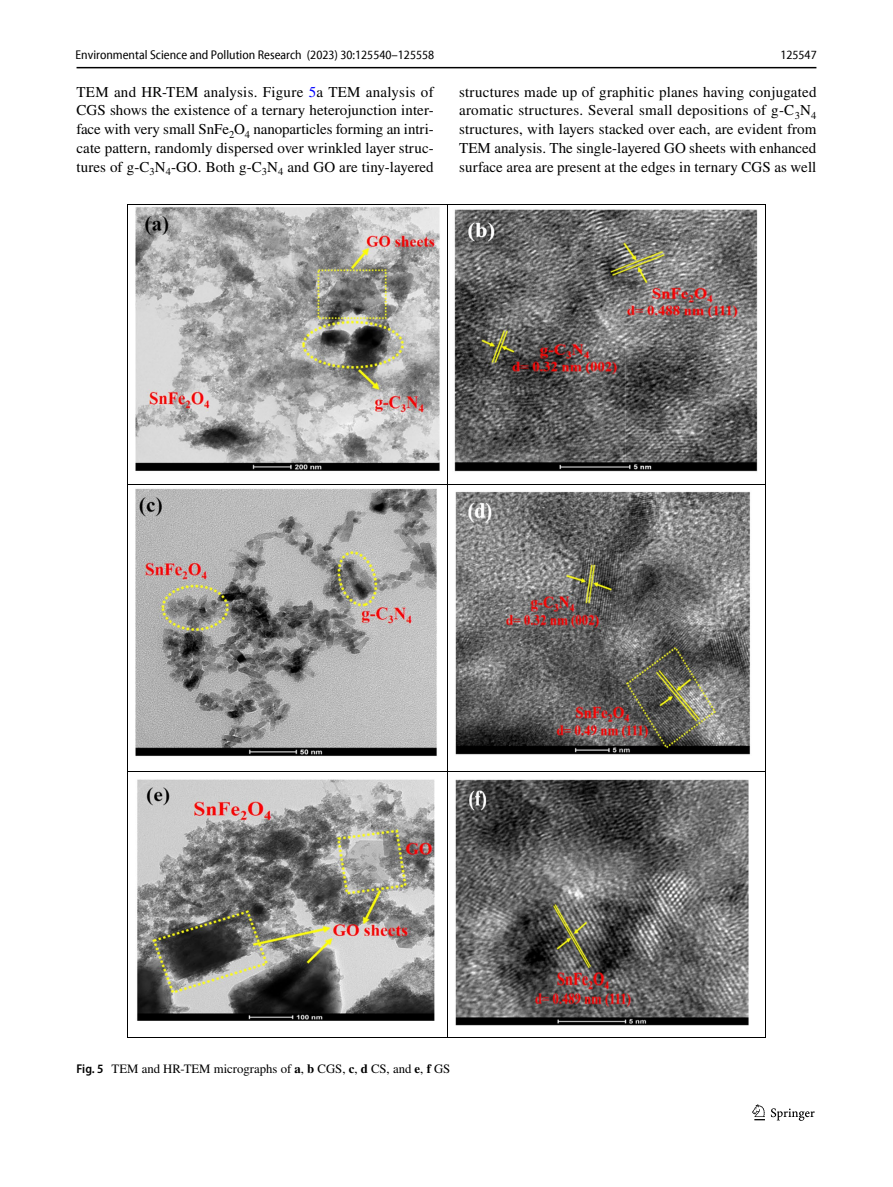
<style>
.page{position:relative;width:893px;height:1187px;background:#fff}
.page>*{position:absolute;margin:0;border:0;box-sizing:border-box;transform-origin:0 0}
.t1{font:15px/18.8px "STIX";letter-spacing:.005em;color:#000;text-align:justify}
.t2{font:semi-condensed 12.75px "Myriad Pro Unic";color:#000}
.t3{font:12.75px "STIX";color:#000}
.s1{color:#00f}
.s2{font-family:"Myriad Pro";font-weight:600;font-stretch:semi-condensed}
.s3{font-weight:700}
</style>
<div class="page">
<hr style="left:77px;top:67px;width:739px;height:1px;background:#000">
<img style="left:136px;top:207px;width:621px;height:818px">
<hr style="left:128px;top:204px;width:319px;height:1px;background:#000">
<hr style="left:448px;top:204px;width:317px;height:1px;background:#000">
<hr style="left:128px;top:205px;width:1px;height:279px;background:#000">
<hr style="left:447px;top:205px;width:1px;height:279px;background:#000">
<hr style="left:765px;top:205px;width:1px;height:279px;background:#000">
<hr style="left:128px;top:484px;width:319px;height:1px;background:#000">
<hr style="left:448px;top:484px;width:317px;height:1px;background:#000">
<hr style="left:128px;top:484px;width:1px;height:287px;background:#000">
<hr style="left:447px;top:484px;width:1px;height:287px;background:#000">
<hr style="left:765px;top:484px;width:1px;height:287px;background:#000">
<hr style="left:128px;top:771px;width:319px;height:1px;background:#000">
<hr style="left:448px;top:771px;width:317px;height:1px;background:#000">
<hr style="left:128px;top:771px;width:1px;height:266px;background:#000">
<hr style="left:128px;top:1036px;width:319px;height:1px;background:#000">
<hr style="left:447px;top:771px;width:1px;height:266px;background:#000">
<hr style="left:448px;top:1036px;width:317px;height:1px;background:#000">
<hr style="left:765px;top:771px;width:1px;height:266px;background:#000">
<svg style="left:752px;top:1104px;width:13px;height:16px"></svg>
<svg style="left:771px;top:1108px;width:44px;height:12px"></svg>
<p class="t2" style="left:76px;top:50px;width:360px">Environmental Science and Pollution Research (2023) 30:125540–125558</p>
<p class="t2" style="left:780px;top:50px;width:38px">125547</p>
<p class="t1" style="left:77px;top:83px;width:359px">TEM and HR-TEM analysis. Figure <span class="s1">5</span>a TEM analysis of CGS shows the existence of a ternary heterojunction inter&shy;face with very small SnFe<sub>2</sub>O<sub>4</sub> nanoparticles forming an intri&shy;cate pattern, randomly dispersed over wrinkled layer struc&shy;tures of g-C<sub>3</sub>N<sub>4</sub>-GO. Both g-C<sub>3</sub>N<sub>4</sub> and GO are tiny-layered</p>
<p class="t1" style="left:459px;top:83px;width:359px">structures made up of graphitic planes having conjugated aromatic structures. Several small depositions of g-C<sub>3</sub>N<sub>4 </sub>structures, with layers stacked over each, are evident from TEM analysis. The single-layered GO sheets with enhanced surface area are present at the edges in ternary CGS as well</p>
<p class="t3" style="left:77px;top:1059px;width:375px"><span class="s2">Fig. 5</span> TEM and HR-TEM micrographs of <span class="s3">a</span>, <span class="s3">b</span> CGS, <span class="s3">c</span>, <span class="s3">d</span> CS, and <span class="s3">e</span>, <span class="s3">f</span> GS</p>
</div>
